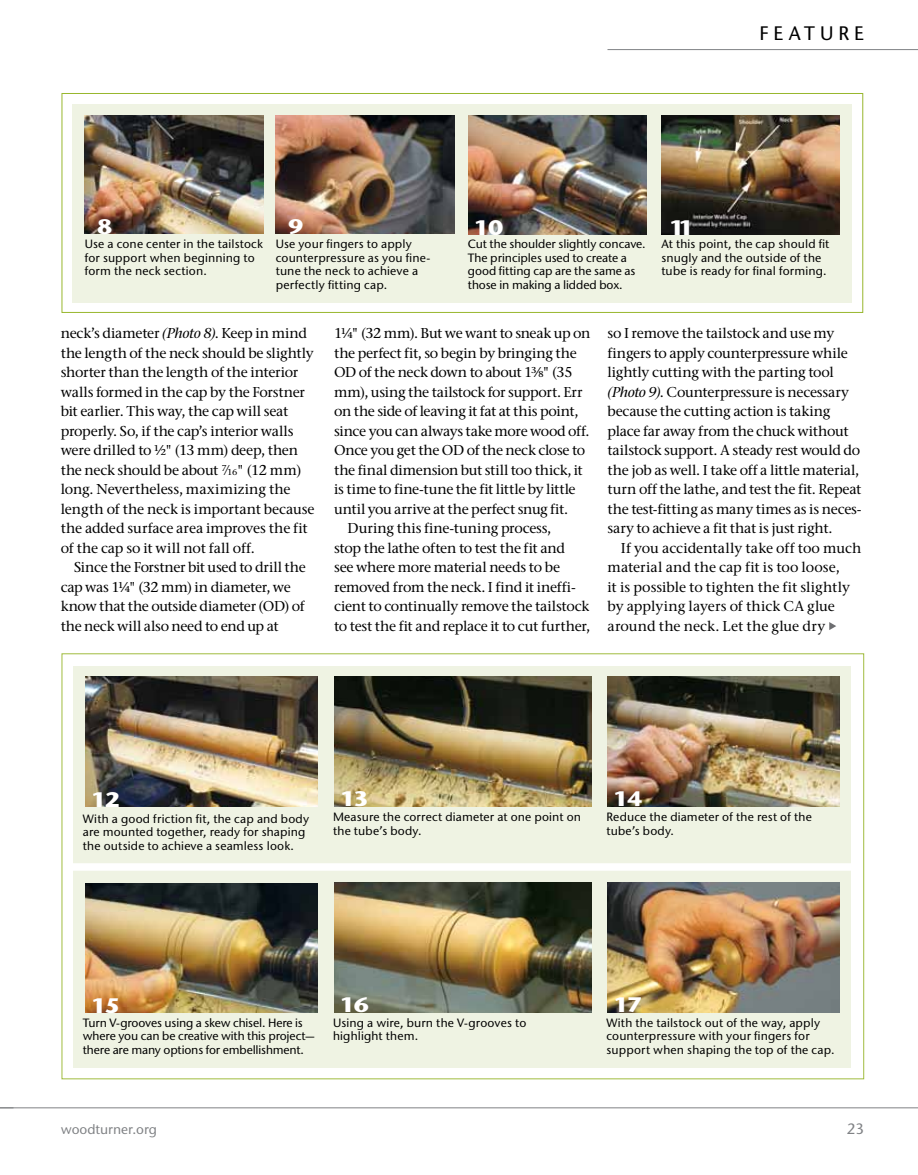
<style>
.page{position:relative;width:918px;height:1175px;background:#fff}
.page>*{position:absolute;margin:0;border:0;box-sizing:border-box;transform-origin:0 0}
.t1{font:700 21px "Stone Sans ITC Pro";letter-spacing:-.075em;color:#fff;scale:1.1 1}
.t2{font:500 19.5px "Stone Sans ITC Pro";letter-spacing:.255em;color:#000}
.t3{font:500 15px "Stone Sans ITC Pro";color:#808285}
.t4{font:500 14.25px/19.5px "Stone Serif ITC Pro";letter-spacing:-.015em;color:#000}
.t5{font:500 14.25px "Stone Serif ITC Pro";letter-spacing:-.035em;color:#000}
.t6{font:500 13.5px "Stone Sans ITC Pro";color:#808285}
.t7{font:500 12px/13.5px "Stone Sans ITC Pro";letter-spacing:.01em;color:#000}
.t8{font:500 12px/13.5px "Stone Sans ITC Pro";letter-spacing:-.015em;color:#000}
.s1{font-style:italic}
.s2{font-size:8.55px}
</style>
<div class="page">
<hr style="left:0;top:1107px;width:918px;height:1px;background:#808285">
<hr style="left:608px;top:49px;width:310px;height:1px;background:#808285">
<svg style="left:829px;top:622px;width:7px;height:8px"></svg>
<div style="left:62px;top:93px;width:801px;height:220px;background:#fff;border:1px solid #98b72e"></div>
<div style="left:72px;top:104px;width:780px;height:198px;background:#eff3e3"></div>
<img style="left:85px;top:115px;width:178px;height:119px">
<img style="left:276px;top:115px;width:178px;height:119px">
<img style="left:469px;top:115px;width:178px;height:119px">
<img style="left:662px;top:115px;width:178px;height:119px">
<div style="left:62px;top:653px;width:802px;height:426px;background:#fff;border:1px solid #a1bc3f"></div>
<div style="left:73px;top:665px;width:778px;height:402px;background:#eff3e3"></div>
<img style="left:86px;top:677px;width:232px;height:129px">
<img style="left:86px;top:883px;width:232px;height:129px">
<img style="left:608px;top:676px;width:231px;height:130px">
<img style="left:608px;top:883px;width:231px;height:129px">
<img style="left:335px;top:676px;width:256px;height:130px">
<img style="left:335px;top:883px;width:256px;height:129px">
<div style="left:68px;top:863px;width:789px;height:7px;background:#fff"></div>
<h1 class="t1" style="left:97px;top:213px;width:16px">8</h1>
<h1 class="t1" style="left:288px;top:213px;width:16px">9</h1>
<h1 class="t1" style="left:474px;top:213px;width:29px">10</h1>
<h1 class="t1" style="left:669px;top:213px;width:24px">11</h1>
<h2 class="t2" style="left:760px;top:22px;width:106px">Feature</h2>
<p class="t7" style="left:85px;top:237px;width:180px">Use a cone center in the tailstock for support when beginning to form the neck section.</p>
<p class="t7" style="left:276px;top:237px;width:156px">Use your fingers to apply counterpressure as you fine&shy;tune the neck to achieve a perfectly fitting cap.</p>
<p class="t7" style="left:468px;top:237px;width:179px">Cut the shoulder slightly concave.<br>The principles used to create a good fitting cap are the same as those in making a lidded box.</p>
<p class="t7" style="left:661px;top:237px;width:170px">At this point, the cap should fit snugly and the outside of the tube is ready for final forming.</p>
<p class="t4" style="left:61px;top:324px;width:255px">neck’s diameter <span class="s1">(Photo 8)</span>. Keep in mind the length of the neck should be slightly shorter than the length of the interior walls formed in the cap by the Forstner bit earlier. This way, the cap will seat properly. So, if the cap’s interior walls were drilled to ½" (13 mm) deep, then the neck should be about <sup>7</sup>⁄<span class="s2">16</span>" (12 mm) long. Nevertheless, maximizing the length of the neck is important because the added surface area improves the fit of the cap so it will not fall off.</p>
<p class="t4" style="left:61px;top:558px;width:247px;text-indent:13px">Since the Forstner bit used to drill the cap was 1¼" (32 mm) in diameter, we know that the outside diameter (OD) of the neck will also need to end up at</p>
<p class="t5" style="left:334px;top:325px;width:258px">1¼" (32 mm). But we want to sneak up on</p>
<p class="t4" style="left:334px;top:343px;width:244px">the perfect fit, so begin by bringing the</p>
<p class="t4" style="left:334px;top:363px;width:240px">OD of the neck down to about 1⅜" (35</p>
<p class="t4" style="left:334px;top:382px;width:250px">mm), using the tailstock for support. Err</p>
<p class="t4" style="left:334px;top:402px;width:246px">on the side of leaving it fat at this point,</p>
<p class="t4" style="left:334px;top:421px;width:257px">since you can always take more wood off.</p>
<p class="t4" style="left:334px;top:441px;width:253px">Once you get the OD of the neck close to</p>
<p class="t4" style="left:334px;top:460px;width:250px">the final dimension but still too thick, it</p>
<p class="t4" style="left:334px;top:480px;width:243px">is time to fine-tune the fit little by little</p>
<p class="t4" style="left:334px;top:499px;width:236px">until you arrive at the perfect snug fit.</p>
<p class="t4" style="left:348px;top:519px;width:205px">During this fine-tuning process,</p>
<p class="t4" style="left:334px;top:538px;width:233px">stop the lathe often to test the fit and</p>
<p class="t4" style="left:334px;top:558px;width:227px">see where more material needs to be</p>
<p class="t4" style="left:334px;top:577px;width:243px">removed from the neck. I find it ineffi-</p>
<p class="t4" style="left:334px;top:597px;width:257px">cient to continually remove the tailstock</p>
<p class="t4" style="left:334px;top:616px;width:258px">to test the fit and replace it to cut further,</p>
<p class="t4" style="left:607px;top:324px;width:256px">so I remove the tailstock and use my fingers to apply counterpressure while lightly cutting with the parting tool <span class="s1">(Photo 9)</span>. Counterpressure is necessary because the cutting action is taking place far away from the chuck without tailstock support. A steady rest would do the job as well. I take off a little material, turn off the lathe, and test the fit. Repeat the test-fitting as many times as is neces&shy;sary to achieve a fit that is just right.</p>
<p class="t4" style="left:607px;top:538px;width:256px;text-indent:13px">If you accidentally take off too much material and the cap fit is too loose,<br>it is possible to tighten the fit slightly by applying layers of thick CA glue around the neck. Let the glue dry</p>
<h1 class="t1" style="left:91px;top:786px;width:28px">12</h1>
<h1 class="t1" style="left:340px;top:785px;width:28px">13</h1>
<h1 class="t1" style="left:613px;top:785px;width:28px">14</h1>
<p class="t7" style="left:83px;top:811px;width:228px">With a good friction fit, the cap and body are mounted together, ready for shaping the outside to achieve a seamless look.</p>
<p class="t7" style="left:333px;top:810px;width:250px">Measure the correct diameter at one point on the tube’s body.</p>
<p class="t7" style="left:606px;top:810px;width:207px">Reduce the diameter of the rest of the tube’s body.</p>
<h1 class="t1" style="left:91px;top:991px;width:28px">15</h1>
<h1 class="t1" style="left:340px;top:991px;width:28px">16</h1>
<h1 class="t1" style="left:613px;top:991px;width:28px">17</h1>
<p class="t8" style="left:83px;top:1015px;width:234px">Turn V-grooves using a skew chisel. Here is where you can be creative with this project— there are many options for embellishment.</p>
<p class="t7" style="left:333px;top:1015px;width:195px">Using a wire, burn the V-grooves to highlight them.</p>
<p class="t7" style="left:606px;top:1015px;width:230px">With the tailstock out of the way, apply counterpressure with your fingers for support when shaping the top of the cap.</p>
<p class="t6" style="left:61px;top:1120px;width:98px">woodturner.org</p>
<p class="t3" style="left:847px;top:1119px;width:19px">23</p>
</div>
